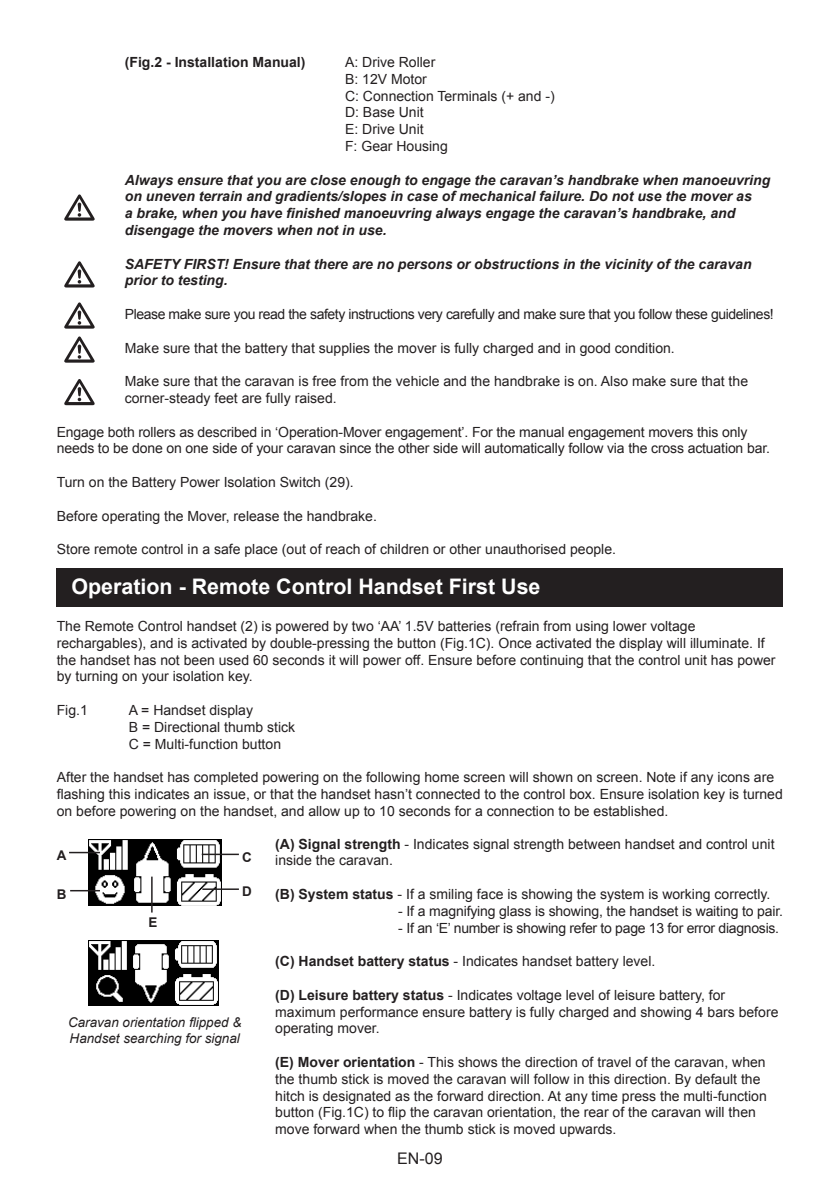
<style>
.page{position:relative;width:840px;height:1191px;background:#fff}
.page>*{position:absolute;margin:0;border:0;box-sizing:border-box;transform-origin:0 0}
.t1{font:700 21.4px "Arial";color:#fff}
.t2{font:16px "Arial";color:#231f20}
.t3{font:14px/16.8px "Arial";color:#231f20}
.t4{font:italic 700 14px/16.8px "Arial";color:#231f20}
.t5{font:14px "Arial";letter-spacing:-.03em;color:#231f20}
.t6{font:14px "Arial";letter-spacing:-.02em;color:#231f20}
.t7{font:700 14px "Arial";color:#231f20}
.t8{font:italic 13.4px/16px "Arial";color:#231f20}
.t9{font:700 13.4px "Arial";color:#231f20}
.s1{font-weight:700}
</style>
<div class="page">
<svg style="left:64px;top:194px;width:31px;height:27px"></svg>
<svg style="left:64px;top:261px;width:31px;height:26px"></svg>
<svg style="left:64px;top:302px;width:31px;height:27px"></svg>
<svg style="left:64px;top:336px;width:31px;height:27px"></svg>
<svg style="left:64px;top:379px;width:31px;height:26px"></svg>
<div style="left:57px;top:568px;width:725px;height:38px;background:#231f20"></div>
<img style="left:88px;top:839px;width:133px;height:66px">
<hr style="left:69px;top:851px;width:31px;height:2px;background:#231f20">
<hr style="left:70px;top:890px;width:30px;height:1px;background:#231f20">
<hr style="left:202px;top:853px;width:37px;height:2px;background:#231f20">
<hr style="left:202px;top:888px;width:37px;height:2px;background:#231f20">
<hr style="left:151px;top:876px;width:1px;height:36px;background:#231f20">
<img style="left:88px;top:941px;width:131px;height:65px">
<p class="t7" style="left:125px;top:52px;width:182px">(Fig.2 - Installation Manual)</p>
<p class="t3" style="left:345px;top:54px;width:92px">A: Drive Roller</p>
<p class="t3" style="left:345px;top:71px;width:83px">B: 12V Motor</p>
<p class="t3" style="left:345px;top:87px;width:211px">C: Connection Terminals (+ and -)</p>
<p class="t3" style="left:345px;top:104px;width:80px">D: Base Unit</p>
<p class="t3" style="left:345px;top:121px;width:80px">E: Drive Unit</p>
<p class="t3" style="left:345px;top:138px;width:104px">F: Gear Housing</p>
<p class="t4" style="left:125px;top:172px;width:646px">Always ensure that you are close enough to engage the caravan’s handbrake when manoeuvring on uneven terrain and gradients/slopes in case of mechanical failure. Do not use the mover as<br>a brake, when you have finished manoeuvring always engage the caravan’s handbrake, and disengage the movers when not in use.</p>
<p class="t4" style="left:125px;top:256px;width:628px">SAFETY FIRST! Ensure that there are no persons or obstructions in the vicinity of the caravan prior to testing.</p>
<p class="t5" style="left:125px;top:305px;width:650px">Please make sure you read the safety instructions very carefully and make sure that you follow these guidelines!</p>
<p class="t3" style="left:125px;top:339px;width:551px">Make sure that the battery that supplies the mover is fully charged and in good condition.</p>
<p class="t3" style="left:125px;top:373px;width:624px">Make sure that the caravan is free from the vehicle and the handbrake is on. Also make sure that the corner-steady feet are fully raised.</p>
<p class="t3" style="left:57px;top:423px;width:714px">Engage both rollers as described in ‘Operation-Mover engagement’. For the manual engagement movers this only needs to be done on one side of your caravan since the other side will automatically follow via the cross actuation bar.</p>
<p class="t3" style="left:57px;top:474px;width:298px">Turn on the Battery Power Isolation Switch (29).</p>
<p class="t3" style="left:57px;top:507px;width:321px">Before operating the Mover, release the handbrake.</p>
<p class="t3" style="left:57px;top:541px;width:560px">Store remote control in a safe place (out of reach of children or other unauthorised people.</p>
<p class="t1" style="left:71px;top:572px;width:470px">Operation - Remote Control Handset First Use</p>
<p class="t3" style="left:57px;top:618px;width:720px">The Remote Control handset (2) is powered by two ‘AA’ 1.5V batteries (refrain from using lower voltage rechargables), and is activated by double-pressing the button (Fig.1C). Once activated the display will illuminate. If the handset has not been used 60 seconds it will power off. Ensure before continuing that the control unit has power by turning on your isolation key.</p>
<p class="t3" style="left:57px;top:702px;width:33px">Fig.1</p>
<p class="t3" style="left:129px;top:702px;width:126px">A = Handset display</p>
<p class="t3" style="left:129px;top:718px;width:168px">B = Directional thumb stick</p>
<p class="t3" style="left:129px;top:735px;width:154px">C = Multi-function button</p>
<p class="t3" style="left:57px;top:769px;width:727px">After the handset has completed powering on the following home screen will shown on screen. Note if any icons are flashing this indicates an issue, or that the handset hasn’t connected to the control box. Ensure isolation key is turned on before powering on the handset, and allow up to 10 seconds for a connection to be established.</p>
<p class="t9" style="left:57px;top:846px;width:11px">A</p>
<p class="t9" style="left:57px;top:885px;width:11px">B</p>
<p class="t9" style="left:148px;top:912px;width:10px">E</p>
<p class="t9" style="left:242px;top:848px;width:11px">C</p>
<p class="t9" style="left:242px;top:882px;width:11px">D</p>
<p class="t8" style="left:68px;top:1014px;width:174px">Caravan orientation flipped &amp;<br>Handset searching for signal</p>
<p class="t3" style="left:275px;top:835px;width:500px"><span class="s1">(A) Signal strength</span> - Indicates signal strength between handset and control unit inside the caravan.</p>
<p class="t3" style="left:275px;top:885px;width:496px"><span class="s1">(B) System status</span> - If a smiling face is showing the system is working correctly.</p>
<p class="t3" style="left:398px;top:902px;width:386px">- If a magnifying glass is showing, the handset is waiting to pair.</p>
<p class="t6" style="left:398px;top:918px;width:382px">- If an ‘E’ number is showing refer to page 13 for error diagnosis.</p>
<p class="t3" style="left:275px;top:953px;width:381px"><span class="s1">(C) Handset battery status</span> - Indicates handset battery level.</p>
<p class="t3" style="left:275px;top:986px;width:504px"><span class="s1">(D) Leisure battery status</span> - Indicates voltage level of leisure battery, for maximum performance ensure battery is fully charged and showing 4 bars before operating mover.</p>
<p class="t3" style="left:275px;top:1053px;width:493px"><span class="s1">(E) Mover orientation</span> - This shows the direction of travel of the caravan, when the thumb stick is moved the caravan will follow in this direction. By default the hitch is designated as the forward direction. At any time press the multi-function button (Fig.1C) to flip the caravan orientation, the rear of the caravan will then move forward when the thumb stick is moved upwards.</p>
<p class="t2" style="left:397px;top:1148px;width:47px">EN-09</p>
</div>
